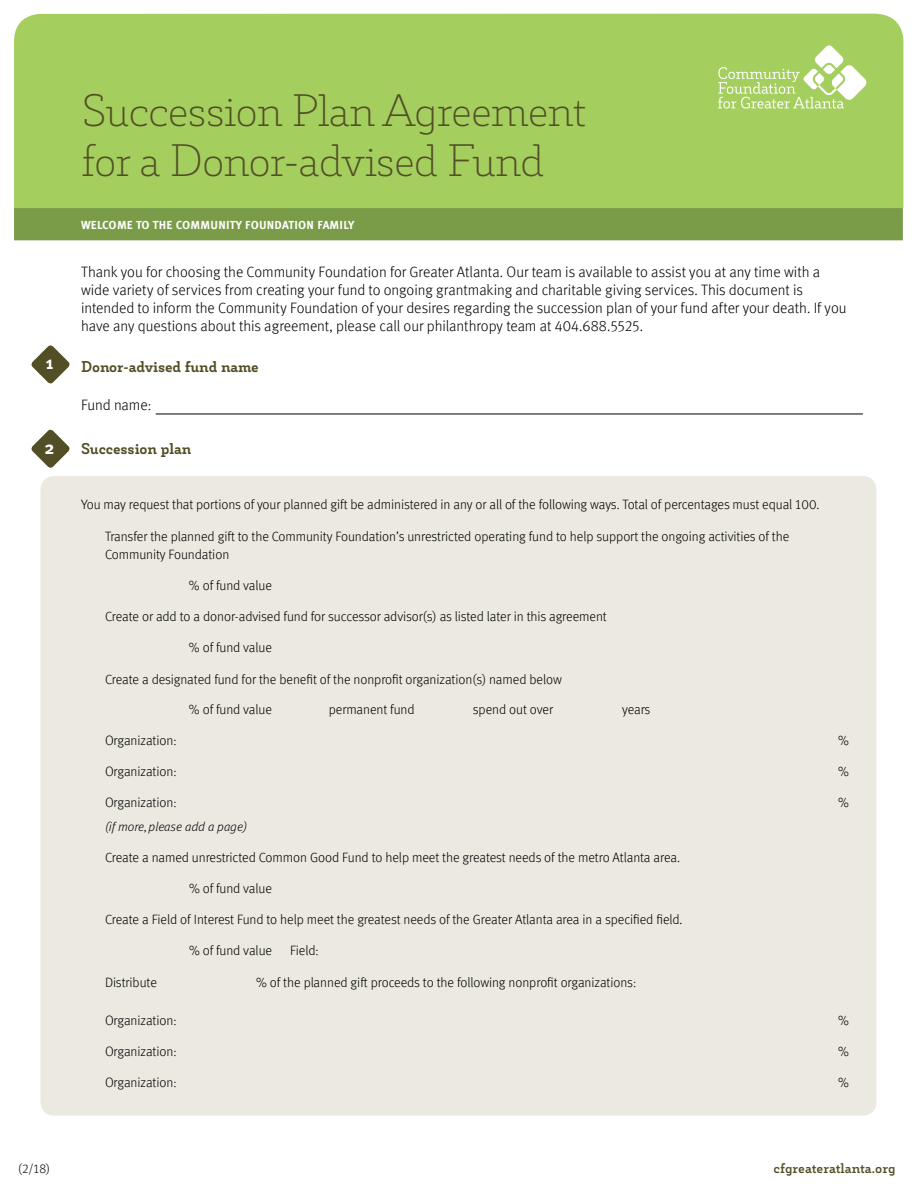
<style>
.page{position:relative;width:918px;height:1188px;background:#fff}
.page>*{position:absolute;margin:0;border:0;box-sizing:border-box;transform-origin:0 0}
.t1{font:200 43.5px/49.5px "Decour";letter-spacing:-.04em;color:#524f26}
.t2{font:18px "Meta Bold Caps";color:#fff}
.t3{font:15px/18px "Meta Light LF";letter-spacing:-.005em;color:#000}
.t4{font:900 15px "Decour";letter-spacing:-.005em;color:#524f26}
.t5{font:13.5px/18.8px "Meta Light LF";letter-spacing:-.005em;color:#000}
.t6{font:700 13.5px "Decour";color:#524f26}
.t7{font:italic 300 12.75px "Meta OT";color:#000}
.t8{font:12.75px "Meta Light LF";color:#000}
.t9{font:11.7px "Meta Bold Caps";letter-spacing:.02em;color:#fff}
</style>
<div class="page">
<div style="left:40px;top:476px;width:836px;height:640px;background:#ece9e0;border-radius:14px"></div>
<div style="left:14px;top:208px;width:889px;height:32px;background:#7a9c49"></div>
<div style="left:14px;top:13px;width:890px;height:195px;background:#a4cf5f"></div>
<svg style="left:31px;top:345px;width:39px;height:39px"></svg>
<svg style="left:31px;top:429px;width:39px;height:39px"></svg>
<hr style="left:156px;top:414px;width:707px;height:1px;background:#000">
<svg style="left:718px;top:45px;width:148px;height:64px"></svg>
<h1 class="t1" style="left:81px;top:86px;width:507px">Succession Plan Agreement for a Donor-advised Fund</h1>
<p class="t9" style="left:81px;top:218px;width:275px">WELCOME TO THE COMMUNITY FOUNDATION FAMILY</p>
<h2 class="t2" style="left:46px;top:352px;width:9px">1</h2>
<h2 class="t2" style="left:45px;top:437px;width:12px">2</h2>
<p class="t3" style="left:81px;top:263px;width:767px">Thank you for choosing the Community Foundation for Greater Atlanta. Our team is available to assist you at any time with a wide variety of services from creating your fund to ongoing grantmaking and charitable giving services. This document is intended to inform the Community Foundation of your desires regarding the succession plan of your fund after your death. If you have any questions about this agreement, please call our philanthropy team at 404.688.5525.</p>
<p class="t4" style="left:81px;top:357px;width:179px">Donor-advised fund name</p>
<p class="t3" style="left:81px;top:396px;width:72px">Fund name:</p>
<p class="t4" style="left:81px;top:439px;width:112px">Succession plan</p>
<p class="t5" style="left:81px;top:495px;width:740px">You may request that portions of your planned gift be administered in any or all of the following ways. Total of percentages must equal 100.</p>
<p class="t5" style="left:105px;top:527px;width:686px">Transfer the planned gift to the Community Foundation’s unrestricted operating fund to help support the ongoing activities of the<br>Community Foundation</p>
<p class="t5" style="left:189px;top:576px;width:85px">% of fund value</p>
<p class="t5" style="left:105px;top:607px;width:503px">Create or add to a donor-advised fund for successor advisor(s) as listed later in this agreement</p>
<p class="t5" style="left:189px;top:638px;width:85px">% of fund value</p>
<p class="t5" style="left:105px;top:670px;width:458px">Create a designated fund for the benefit of the nonprofit organization(s) named below</p>
<p class="t5" style="left:189px;top:700px;width:85px">% of fund value</p>
<p class="t5" style="left:329px;top:700px;width:87px">permanent fund</p>
<p class="t5" style="left:473px;top:700px;width:82px">spend out over</p>
<p class="t5" style="left:622px;top:700px;width:30px">years</p>
<p class="t5" style="left:105px;top:731px;width:73px">Organization:</p>
<p class="t5" style="left:838px;top:731px;width:12px">%</p>
<p class="t5" style="left:105px;top:762px;width:73px">Organization:</p>
<p class="t5" style="left:838px;top:762px;width:12px">%</p>
<p class="t5" style="left:105px;top:793px;width:73px">Organization:</p>
<p class="t5" style="left:838px;top:793px;width:12px">%</p>
<p class="t7" style="left:105px;top:819px;width:144px">(if more, please add a page)</p>
<p class="t5" style="left:105px;top:848px;width:577px">Create a named unrestricted Common Good Fund to help meet the greatest needs of the metro Atlanta area.</p>
<p class="t5" style="left:189px;top:879px;width:85px">% of fund value</p>
<p class="t5" style="left:105px;top:910px;width:579px">Create a Field of Interest Fund to help meet the greatest needs of the Greater Atlanta area in a specified field.</p>
<p class="t5" style="left:189px;top:941px;width:85px">% of fund value</p>
<p class="t5" style="left:290px;top:941px;width:30px">Field:</p>
<p class="t5" style="left:105px;top:972px;width:53px">Distribute</p>
<p class="t5" style="left:256px;top:972px;width:381px">% of the planned gift proceeds to the following nonprofit organizations:</p>
<p class="t5" style="left:105px;top:1011px;width:73px">Organization:</p>
<p class="t5" style="left:838px;top:1011px;width:12px">%</p>
<p class="t5" style="left:105px;top:1042px;width:73px">Organization:</p>
<p class="t5" style="left:838px;top:1042px;width:12px">%</p>
<p class="t5" style="left:105px;top:1073px;width:73px">Organization:</p>
<p class="t5" style="left:838px;top:1073px;width:12px">%</p>
<p class="t8" style="left:18px;top:1161px;width:33px">(2/18)</p>
<p class="t6" style="left:774px;top:1160px;width:123px">cfgreateratlanta.org</p>
</div>
